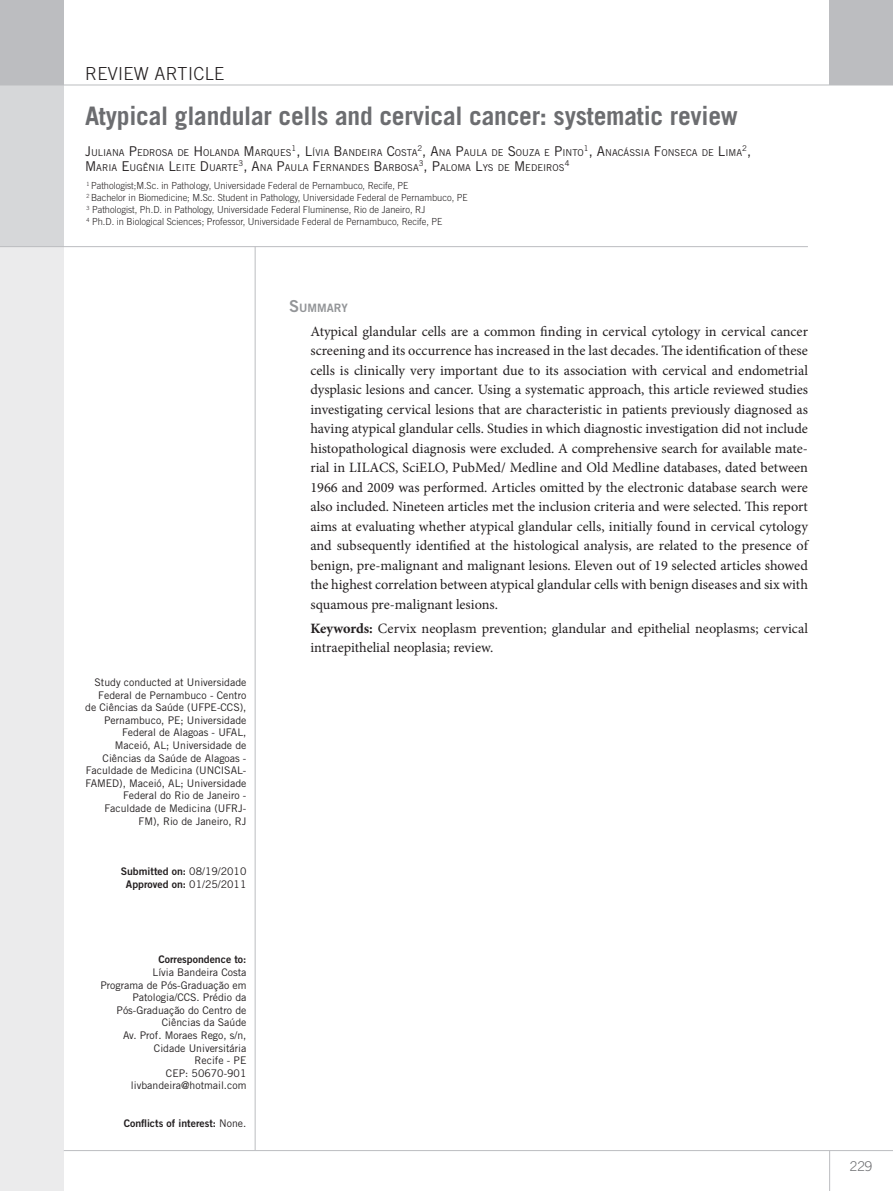
<style>
.page{position:relative;width:893px;height:1191px;background:#fff}
.page>*{position:absolute;margin:0;border:0;box-sizing:border-box;transform-origin:0 0}
._01_Titulo_Artigo{font:700 25.5px "Trade Gothic LT Std";letter-spacing:-.01em;color:#6c6d70}
.t1{font:300 18px "Trade Gothic LT Std";letter-spacing:.02em;color:#231f20}
._08_Texto_Resumo{font:14.25px/19.5px "Minion Pro";color:#231f20;text-align:justify}
.t2{font:300 13.5px "Trade Gothic LT Std";color:#6c6d70}
._07_Titulo_Resumo_Su{font:11.55px "Trade Gothic LT Std Bd 2";color:#939598}
._04_Lateral{font:10.5px/12.6px "Trade Gothic LT Std";color:#231f20;text-align:right}
._04_Lateral-2{font:10.5px "Trade Gothic LT Std Bd 2";color:#231f20}
._03_Titulacao{font:300 9.75px "Trade Gothic LT Std";color:#231f20;scale:.95 1}
._02_Autores{font:9.45px "Trade Gothic LT Std";color:#231f20}
._02_Autores-2{font:7.8px "Trade Gothic LT Std";color:#231f20}
.s1{font-size:13.5px}
.s2{font-family:"Trade Gothic LT Std"}
.s3{font-size:16.5px}
.s4{font-weight:700}
</style>
<div class="page">
<hr style="left:0;top:85px;width:893px;height:1px;background:#bcbdc0">
<div style="left:829px;top:0;width:64px;height:85px;background:#bcbdc0"></div>
<div style="left:0;top:0;width:64px;height:85px;background:#bcbdc0"></div>
<hr style="left:64px;top:1150px;width:829px;height:1px;background:#bcbdc0">
<hr style="left:829px;top:1150px;width:1px;height:41px;background:#bcbdc0">
<div style="left:0;top:247px;width:64px;height:944px;background:#ebebec"></div>
<div style="left:0;top:85px;width:64px;height:161px;background:#d6d7d9"></div>
<hr style="left:0;top:246px;width:808px;height:1px;background:#bcbdc0">
<hr style="left:255px;top:246px;width:1px;height:904px;background:#bcbdc0">
<p class="t1" style="left:85px;top:63px;width:141px">REVIEW ARTICLE</p>
<p class="_01_Titulo_Artigo" style="left:85px;top:100px;width:654px">Atypical glandular cells and cervical cancer: systematic review</p>
<p class="_02_Autores" style="left:85px;top:147px;width:659px"><span class="s1">J</span>ULIANA <span class="s1">P</span>EDROSA DE <span class="s1">H</span>OLANDA <span class="s1">M</span>ARQUES<sup>1</sup><span class="s1">, L</span>ÍVIA <span class="s1">B</span>ANDEIRA <span class="s1">C</span>OSTA<sup>2</sup><span class="s1">, A</span>NA <span class="s1">P</span>AULA DE <span class="s1">S</span>OUZA E <span class="s1">P</span>INTO<sup>1</sup><span class="s1">, A</span>NACÁSSIA <span class="s1">F</span>ONSECA DE <span class="s1">L</span>IMA</p>
<p class="_02_Autores-2" style="left:742px;top:144px;width:10px">2<span class="s1">,</span></p>
<p class="_02_Autores" style="left:85px;top:162px;width:481px"><span class="s1">M</span>ARIA <span class="s1">E</span> UGÊNIA <span class="s1">L</span>EITE <span class="s1">D</span> UARTE<sup>3</sup><span class="s1">, A</span>NA <span class="s1">P</span>AULA <span class="s1">F</span>ERNANDES <span class="s1">B</span>ARBOSA<sup>3</sup><span class="s1">, P</span>ALOMA <span class="s1">L</span>YS DE <span class="s1">M</span>EDEIROS</p>
<p class="_02_Autores-2" style="left:565px;top:159px;width:6px">4</p>
<p class="_03_Titulacao" style="left:87px;top:180px;width:340px"><sup>1</sup> Pathologist;M.Sc. in Pathology, Universidade Federal de Pernambuco, Recife, PE</p>
<p class="_03_Titulacao" style="left:87px;top:192px;width:403px"><sup>2</sup> Bachelor in Biomedicine; M.Sc. Student in Pathology, Universidade Federal de Pernambuco, PE</p>
<p class="_03_Titulacao" style="left:87px;top:204px;width:358px"><sup>3</sup> Pathologist, Ph.D. in Pathology, Universidade Federal Fluminense, Rio de Janeiro, RJ</p>
<p class="_03_Titulacao" style="left:87px;top:216px;width:376px"><sup>4</sup> Ph.D. in Biological Sciences; Professor, Universidade Federal de Pernambuco, Recife, PE</p>
<p class="_04_Lateral" style="left:85px;top:676px;width:163px">Study conducted at Universidade<br>Federal de Pernambuco - Centro de Ciências da Saúde (UFPE-CCS),<br>Pernambuco, PE; Universidade<br>Federal de Alagoas - UFAL,<br>Maceió, AL; Universidade de<br>Ciências da Saúde de Alagoas -<br>Faculdade de Medicina (UNCISAL-<br>FAMED), Maceió, AL; Universidade<br>Federal do Rio de Janeiro -<br>Faculdade de Medicina (UFRJ-<br>FM), Rio de Janeiro, RJ</p>
<p class="_04_Lateral-2" style="left:121px;top:865px;width:127px">Submitted on: <span class="s2">08/19/2010</span></p>
<p class="_04_Lateral-2" style="left:126px;top:877px;width:122px">Approved on: <span class="s2">01/25/2011</span></p>
<p class="_04_Lateral-2" style="left:158px;top:953px;width:90px">Correspondence to:</p>
<p class="_04_Lateral" style="left:153px;top:965px;width:95px">Lívia Bandeira Costa</p>
<p class="_04_Lateral" style="left:100px;top:978px;width:148px">Programa de Pós-Graduação em<br>Patologia/CCS. Prédio da<br>Pós-Graduação do Centro de<br>Ciências da Saúde</p>
<p class="_04_Lateral" style="left:123px;top:1028px;width:125px">Av. Prof. Moraes Rego, s/n,<br>Cidade Universitária</p>
<p class="_04_Lateral" style="left:195px;top:1054px;width:53px">Recife - PE</p>
<p class="_04_Lateral" style="left:166px;top:1066px;width:82px">CEP: 50670-901</p>
<p class="_04_Lateral" style="left:131px;top:1079px;width:117px">livbandeira@hotmail.com</p>
<p class="_04_Lateral-2" style="left:124px;top:1117px;width:124px">Conflicts of interest: <span class="s2">None.</span></p>
<p class="_07_Titulo_Resumo_Su" style="left:289px;top:301px;width:60px"><span class="s3">S</span>UMMARY</p>
<p class="_08_Texto_Resumo" style="left:310px;top:321px;width:499px">Atypical glandular cells are a common finding in cervical cytology in cervical cancer screening and its occurrence has increased in the last decades. The identification of these cells is clinically very important due to its association with cervical and endometrial dysplasic lesions and cancer. Using a systematic approach, this article reviewed studies investigating cervical lesions that are characteristic in patients previously diagnosed as having atypical glandular cells. Studies in which diagnostic investigation did not include histopathological diagnosis were excluded. A comprehensive search for available mate&shy;rial in LILACS, SciELO, PubMed/ Medline and Old Medline databases, dated between 1966 and 2009 was performed. Articles omitted by the electronic database search were also included. Nineteen articles met the inclusion criteria and were selected. This report aims at evaluating whether atypical glandular cells, initially found in cervical cytology and subsequently identified at the histological analysis, are related to the presence of benign, pre-malignant and malignant lesions. Eleven out of 19 selected articles showed the highest correlation between atypical glandular cells with benign diseases and six with squamous pre-malignant lesions.</p>
<p class="_08_Texto_Resumo" style="left:310px;top:618px;width:499px"><span class="s4">Keywords:</span> Cervix neoplasm prevention; glandular and epithelial neoplasms; cervical intraepithelial neoplasia; review.</p>
<p class="t2" style="left:850px;top:1158px;width:24px">229</p>
</div>
